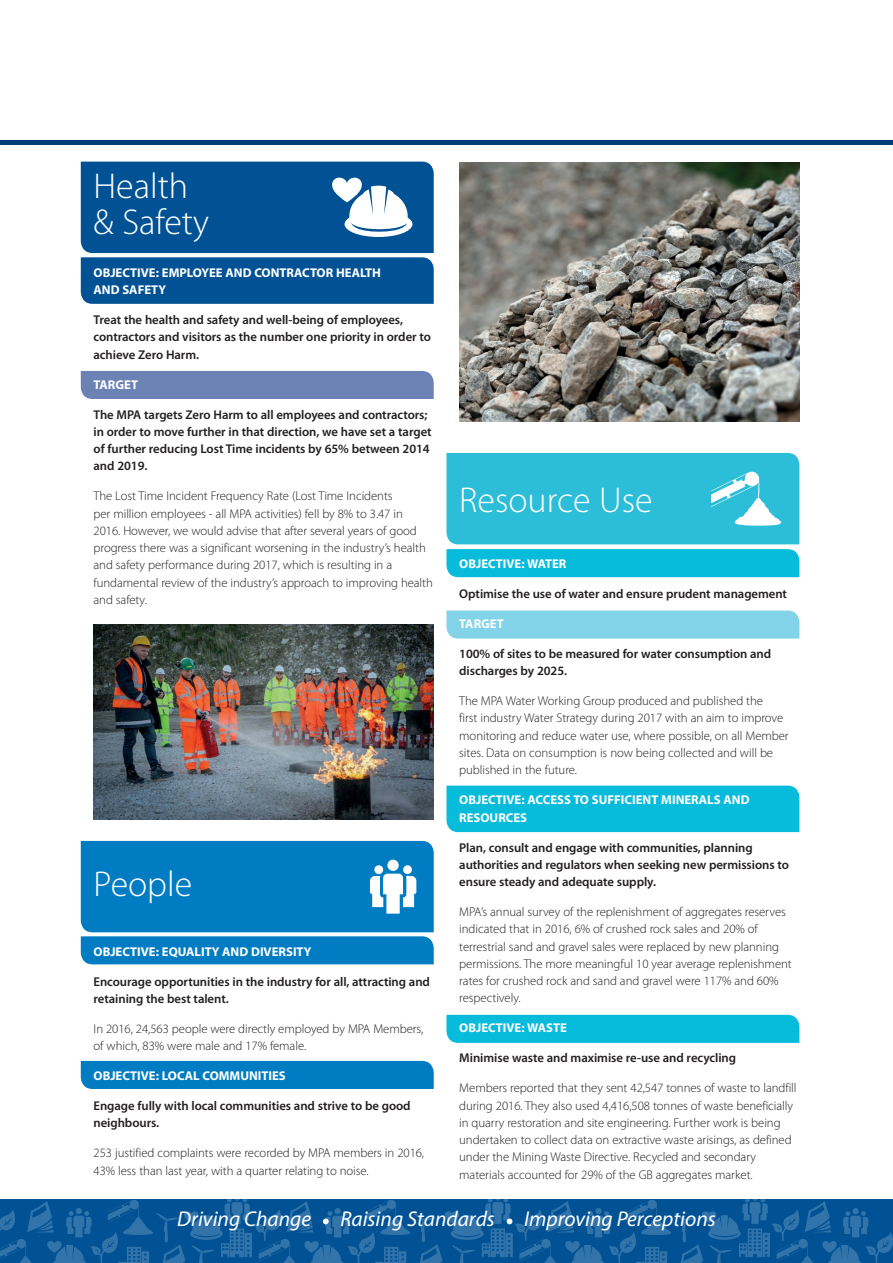
<style>
.page{position:relative;width:893px;height:1263px;background:#fff}
.page>*{position:absolute;margin:0;border:0;box-sizing:border-box;transform-origin:0 0}
.t1{font:300 36px/36px "Myriad Pro";color:#fff}
.t2{font:italic 21.45px "Myriad Pro";color:#fff}
.t3{font:300 12.75px/17.2px "Myriad Pro";letter-spacing:-.005em;color:#231f20}
.t4{font:600 12.75px/17.2px "Myriad Pro";letter-spacing:-.005em;color:#231f20}
.t5{font:700 12.75px/17.2px "Myriad Pro";color:#fff}
</style>
<div class="page">
<div style="left:446px;top:786px;width:353px;height:46px;background:#07bbda"></div>
<div style="left:81px;top:371px;width:353px;height:28px;background:#6c82b5"></div>
<svg style="left:446px;top:610px;width:353px;height:29px;background:#86d4e7"></svg>
<div style="left:446px;top:1015px;width:353px;height:28px;background:#07bbda"></div>
<svg style="left:81px;top:162px;width:353px;height:142px;background:#17619e"></svg>
<svg style="left:446px;top:453px;width:353px;height:124px;background:#32c1db"></svg>
<div style="left:0;top:140px;width:893px;height:5px;background:#003d78"></div>
<div style="left:81px;top:1061px;width:353px;height:28px;background:#007cc2"></div>
<svg style="left:81px;top:841px;width:353px;height:123px;background:#1185c6"></svg>
<svg style="left:0;top:1199px;width:893px;height:64px;background:#0f5b9b"></svg>
<img style="left:94px;top:624px;width:340px;height:195px">
<img style="left:459px;top:163px;width:340px;height:258px">
<h1 class="t1" style="left:94px;top:169px;width:117px">Health &amp; Safety</h1>
<p class="t5" style="left:94px;top:264px;width:289px">OBJECTIVE: EMPLOYEE AND CONTRACTOR HEALTH<br>AND SAFETY</p>
<p class="t4" style="left:94px;top:311px;width:339px">Treat the health and safety and well-being of employees, contractors and visitors as the number one priority in order to achieve Zero Harm.</p>
<p class="t5" style="left:94px;top:375px;width:46px">TARGET</p>
<p class="t4" style="left:94px;top:405px;width:340px">The MPA targets Zero Harm to all employees and contractors; in order to move further in that direction, we have set a target of further reducing Lost Time incidents by 65% between 2014 and 2019.</p>
<p class="t3" style="left:94px;top:488px;width:341px">The Lost Time Incident Frequency Rate (Lost Time Incidents<br>per million employees - all MPA activities) fell by 8% to 3.47 in<br>2016. However, we would advise that after several years of good progress there was a significant worsening in the industry’s health and safety performance during 2017, which is resulting in a fundamental review of the industry’s approach to improving health and safety.</p>
<h1 class="t1" style="left:94px;top:866px;width:100px">People</h1>
<p class="t5" style="left:94px;top:942px;width:219px">OBJECTIVE: EQUALITY AND DIVERSITY</p>
<p class="t4" style="left:94px;top:972px;width:338px">Encourage opportunities in the industry for all, attracting and retaining the best talent.</p>
<p class="t3" style="left:94px;top:1020px;width:331px">In 2016, 24,563 people were directly employed by MPA Members, of which, 83% were male and 17% female.</p>
<p class="t5" style="left:94px;top:1067px;width:194px">OBJECTIVE: LOCAL COMMUNITIES</p>
<p class="t4" style="left:94px;top:1097px;width:319px">Engage fully with local communities and strive to be good neighbours.</p>
<p class="t3" style="left:94px;top:1145px;width:332px">253 justified complaints were recorded by MPA members in 2016,<br>43% less than last year, with a quarter relating to noise.</p>
<h1 class="t1" style="left:459px;top:483px;width:195px">Resource Use</h1>
<p class="t5" style="left:459px;top:555px;width:109px">OBJECTIVE: WATER</p>
<p class="t4" style="left:459px;top:585px;width:329px">Optimise the use of water and ensure prudent management</p>
<p class="t5" style="left:459px;top:615px;width:46px">TARGET</p>
<p class="t4" style="left:459px;top:645px;width:313px">100% of sites to be measured for water consumption and discharges by 2025.</p>
<p class="t3" style="left:459px;top:692px;width:331px">The MPA Water Working Group produced and published the<br>first industry Water Strategy during 2017 with an aim to improve monitoring and reduce water use, where possible, on all Member sites. Data on consumption is now being collected and will be published in the future.</p>
<p class="t5" style="left:459px;top:791px;width:292px">OBJECTIVE: ACCESS TO SUFFICIENT MINERALS AND<br>RESOURCES</p>
<p class="t4" style="left:459px;top:838px;width:331px">Plan, consult and engage with communities, planning authorities and regulators when seeking new permissions to ensure steady and adequate supply.</p>
<p class="t3" style="left:459px;top:903px;width:334px">MPA’s annual survey of the replenishment of aggregates reserves indicated that in 2016, 6% of crushed rock sales and 20% of terrestrial sand and gravel sales were replaced by new planning permissions. The more meaningful 10 year average replenishment rates for crushed rock and sand and gravel were 117% and 60% respectively.</p>
<p class="t5" style="left:459px;top:1019px;width:109px">OBJECTIVE: WASTE</p>
<p class="t4" style="left:459px;top:1049px;width:278px">Minimise waste and maximise re-use and recycling</p>
<p class="t3" style="left:459px;top:1079px;width:339px">Members reported that they sent 42,547 tonnes of waste to landfill during 2016. They also used 4,416,508 tonnes of waste beneficially in quarry restoration and site engineering. Further work is being undertaken to collect data on extractive waste arisings, as defined under the Mining Waste Directive. Recycled and secondary materials accounted for 29% of the GB aggregates market.</p>
<h2 class="t2" style="left:177px;top:1206px;width:135px">Driving Change</h2>
<h2 class="t2" style="left:340px;top:1206px;width:156px">Raising Standards</h2>
<h2 class="t2" style="left:524px;top:1206px;width:193px">Improving Perceptions</h2>
</div>
